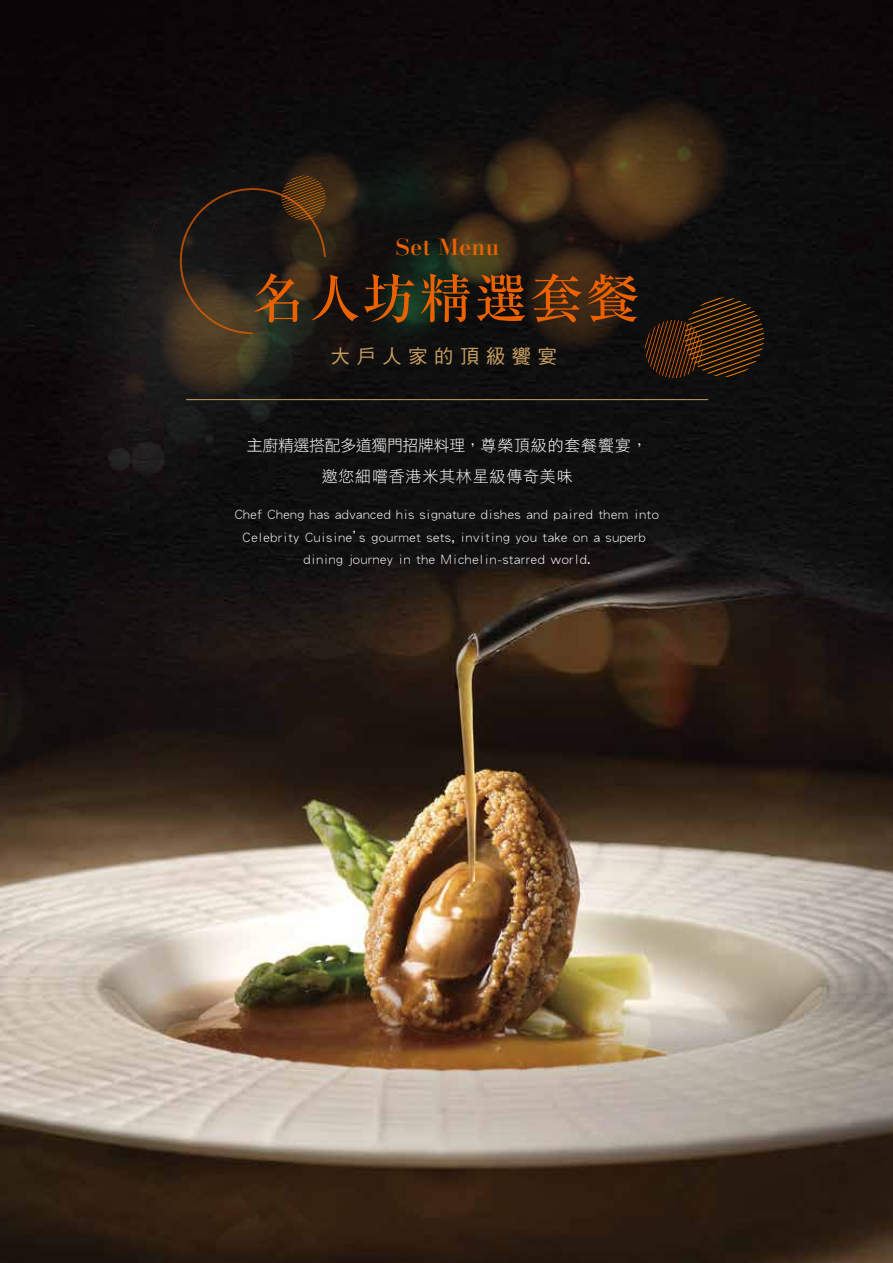
<style>
.page{position:relative;width:893px;height:1263px;background:#fff}
.page>*{position:absolute;margin:0;border:0;box-sizing:border-box;transform-origin:0 0}
.t1{font:52.8px "Old Newspapers Sung";letter-spacing:.055em;color:#eb6100}
.t2{font:22.2px "Chekiang Sung";color:#eb6100}
.t3{font:19.2px "DF Hei Std W5";letter-spacing:.35em;color:#c9a063}
.t4{font:16.05px/30.5px "DF Hei Std W3";letter-spacing:.05em;color:#fff;text-align:center}
.t5{font:13.95px/22.5px "DF Hei Std W3";letter-spacing:.05em;color:#fff;text-align:center}
</style>
<div class="page">
<img style="left:0;top:622px;width:893px;height:641px">
<img style="left:0;top:0;width:893px;height:622px">
<svg style="left:641px;top:297px;width:123px;height:85px;background:#321e0b"></svg>
<svg style="left:180px;top:176px;width:146px;height:158px;background:#2d2317"></svg>
<hr style="left:186px;top:399px;width:522px;height:1px;background:#c9a063">
<h2 class="t2" style="left:395px;top:233px;width:106px">Set Menu</h2>
<h1 class="t1" style="left:252px;top:271px;width:388px">名人坊精選套餐</h1>
<h3 class="t3" style="left:331px;top:345px;width:228px">大戶人家的頂級饗宴</h3>
<p class="t4" style="left:247px;top:430px;width:402px">主廚精選搭配多道獨門招牌料理，尊榮頂級的套餐饗宴，邀您細嚐香港米其林星級傳奇美味</p>
<p class="t5" style="left:235px;top:503px;width:426px">Chef Cheng has advanced his signature dishes and paired them into<br>Celebrity Cuisine’s gourmet sets, inviting you take on a superb dining journey in the Michelin-starred world.</p>
</div>
